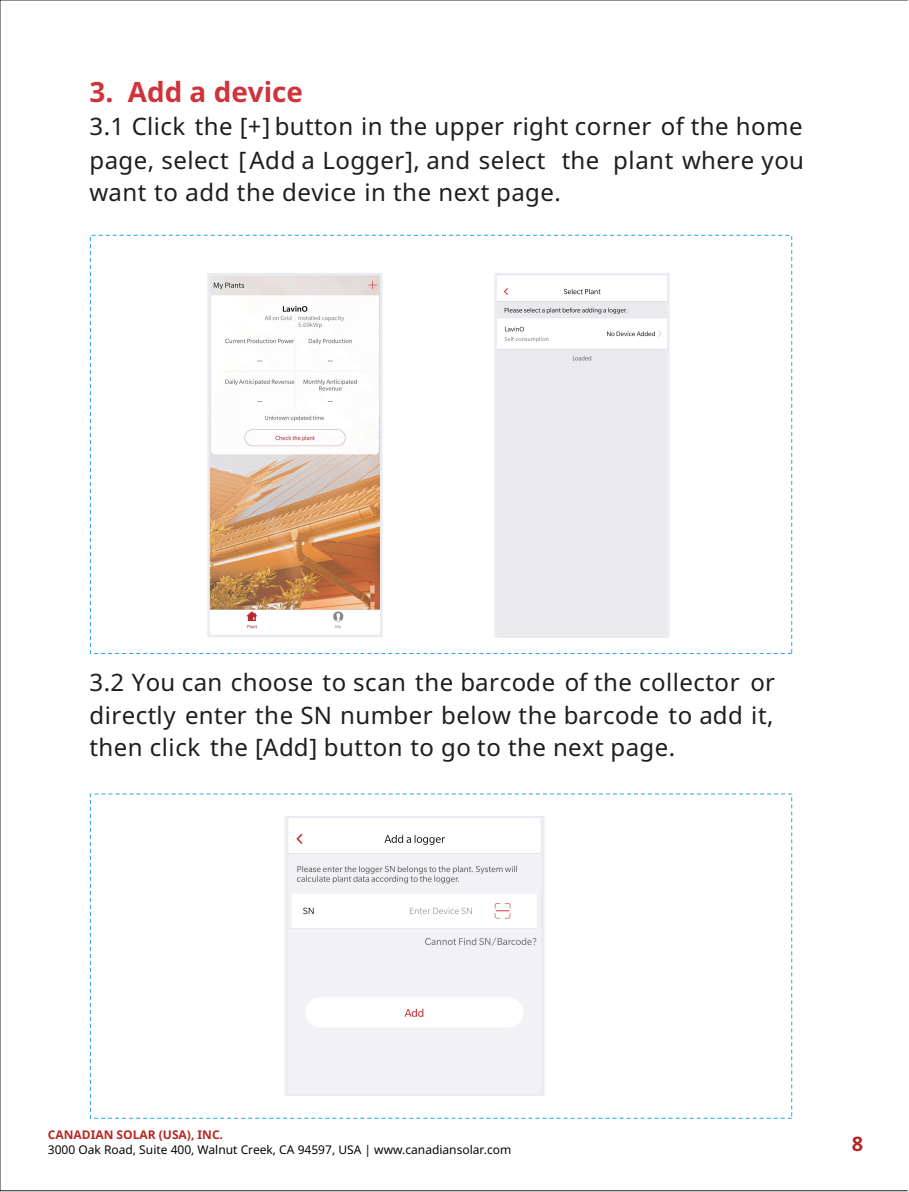
<style>
.page{position:relative;width:909px;height:1192px;background:#fff}
.page>*{position:absolute;margin:0;border:0;box-sizing:border-box;transform-origin:0 0}
.t1{font:700 28px "Noto Sans";color:#ce343a}
.t2{font:24px/32.8px "Noto Sans";letter-spacing:.02em;color:#211d1e;text-align:justify}
.t3{font:700 20px "Noto Sans";color:#b52825}
.t4{font:12px "Noto Sans";color:#040503}
.t5{font:700 12px "Noto Sans";color:#b52825}
</style>
<div class="page">
<svg style="left:285px;top:816px;width:259px;height:280px;fill:#f2f2f6"></svg>
<svg style="left:207px;top:273px;width:175px;height:364px"></svg>
<svg style="left:494px;top:273px;width:175px;height:364px;fill:#ecedf2"></svg>
<img style="left:497px;top:283px;width:169px;height:354px">
<p class="t1" style="left:89px;top:72px;width:215px">3. Add a device</p>
<p class="t2" style="left:89px;top:111px;width:716px">3.1 Click the [+] button in the upper right corner of the home page, select [Add a Logger], and select the plant where you want to add the device in the next page.</p>
<p class="t2" style="left:89px;top:666px;width:687px">3.2 You can choose to scan the barcode of the collector or directly enter the SN number below the barcode to add it, then click the [Add] button to go to the next page.</p>
<p class="t5" style="left:48px;top:1126px;width:177px">CANADIAN SOLAR (USA), INC.</p>
<p class="t4" style="left:48px;top:1141px;width:465px">3000 Oak Road, Suite 400, Walnut Creek, CA 94597, USA | www.canadiansolar.com</p>
<p class="t3" style="left:851px;top:1130px;width:13px">8</p>
</div>
